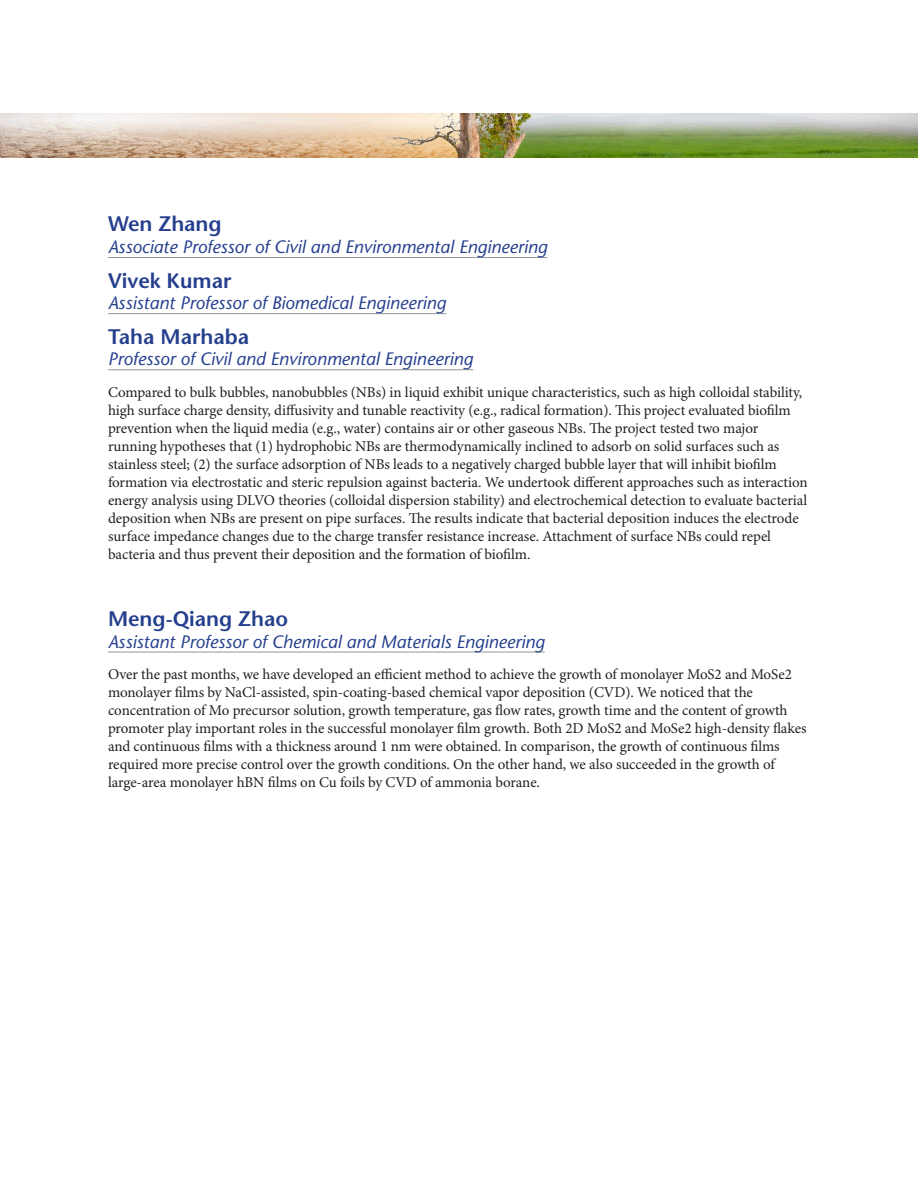
<style>
.page{position:relative;width:918px;height:1188px;background:#fff}
.page>*{position:absolute;margin:0;border:0;box-sizing:border-box;transform-origin:0 0}
.names{font:600 21px "Stone Sans Std";color:#253f8e}
.titles_A{font:italic 500 18px "Stone Sans Std";color:#253f8e}
.text_body_1{font:15px/18px "Minion Pro";letter-spacing:-.005em;color:#231f20}
</style>
<div class="page">
<hr style="left:108px;top:257px;width:439px;height:1px;background:#939598">
<hr style="left:108px;top:313px;width:338px;height:1px;background:#939598">
<hr style="left:108px;top:369px;width:365px;height:1px;background:#939598">
<hr style="left:108px;top:652px;width:437px;height:1px;background:#939598">
<img style="left:0;top:113px;width:918px;height:44px">
<p class="names" style="left:108px;top:211px;width:115px">Wen Zhang</p>
<p class="titles_A" style="left:108px;top:236px;width:441px">Associate Professor of Civil and Environmental Engineering</p>
<p class="names" style="left:108px;top:268px;width:125px">Vivek Kumar</p>
<p class="titles_A" style="left:108px;top:292px;width:340px">Assistant Professor of Biomedical Engineering</p>
<p class="names" style="left:108px;top:324px;width:143px">Taha Marhaba</p>
<p class="titles_A" style="left:108px;top:348px;width:367px">Professor of Civil and Environmental Engineering</p>
<p class="text_body_1" style="left:108px;top:384px;width:701px">Compared to bulk bubbles, nanobubbles (NBs) in liquid exhibit unique characteristics, such as high colloidal stability, high surface charge density, diffusivity and tunable reactivity (e.g., radical formation). This project evaluated biofilm prevention when the liquid media (e.g., water) contains air or other gaseous NBs. The project tested two major running hypotheses that (1) hydrophobic NBs are thermodynamically inclined to adsorb on solid surfaces such as stainless steel; (2) the surface adsorption of NBs leads to a negatively charged bubble layer that will inhibit biofilm formation via electrostatic and steric repulsion against bacteria. We undertook different approaches such as interaction energy analysis using DLVO theories (colloidal dispersion stability) and electrochemical detection to evaluate bacterial deposition when NBs are present on pipe surfaces. The results indicate that bacterial deposition induces the electrode surface impedance changes due to the charge transfer resistance increase. Attachment of surface NBs could repel bacteria and thus prevent their deposition and the formation of biofilm.</p>
<p class="names" style="left:108px;top:606px;width:182px">Meng-Qiang Zhao</p>
<p class="titles_A" style="left:108px;top:631px;width:438px">Assistant Professor of Chemical and Materials Engineering</p>
<p class="text_body_1" style="left:108px;top:666px;width:700px">Over the past months, we have developed an efficient method to achieve the growth of monolayer MoS2 and MoSe2 monolayer films by NaCl-assisted, spin-coating-based chemical vapor deposition (CVD). We noticed that the concentration of Mo precursor solution, growth temperature, gas flow rates, growth time and the content of growth promoter play important roles in the successful monolayer film growth. Both 2D MoS2 and MoSe2 high-density flakes and continuous films with a thickness around 1 nm were obtained. In comparison, the growth of continuous films required more precise control over the growth conditions. On the other hand, we also succeeded in the growth of large-area monolayer hBN films on Cu foils by CVD of ammonia borane.</p>
</div>
